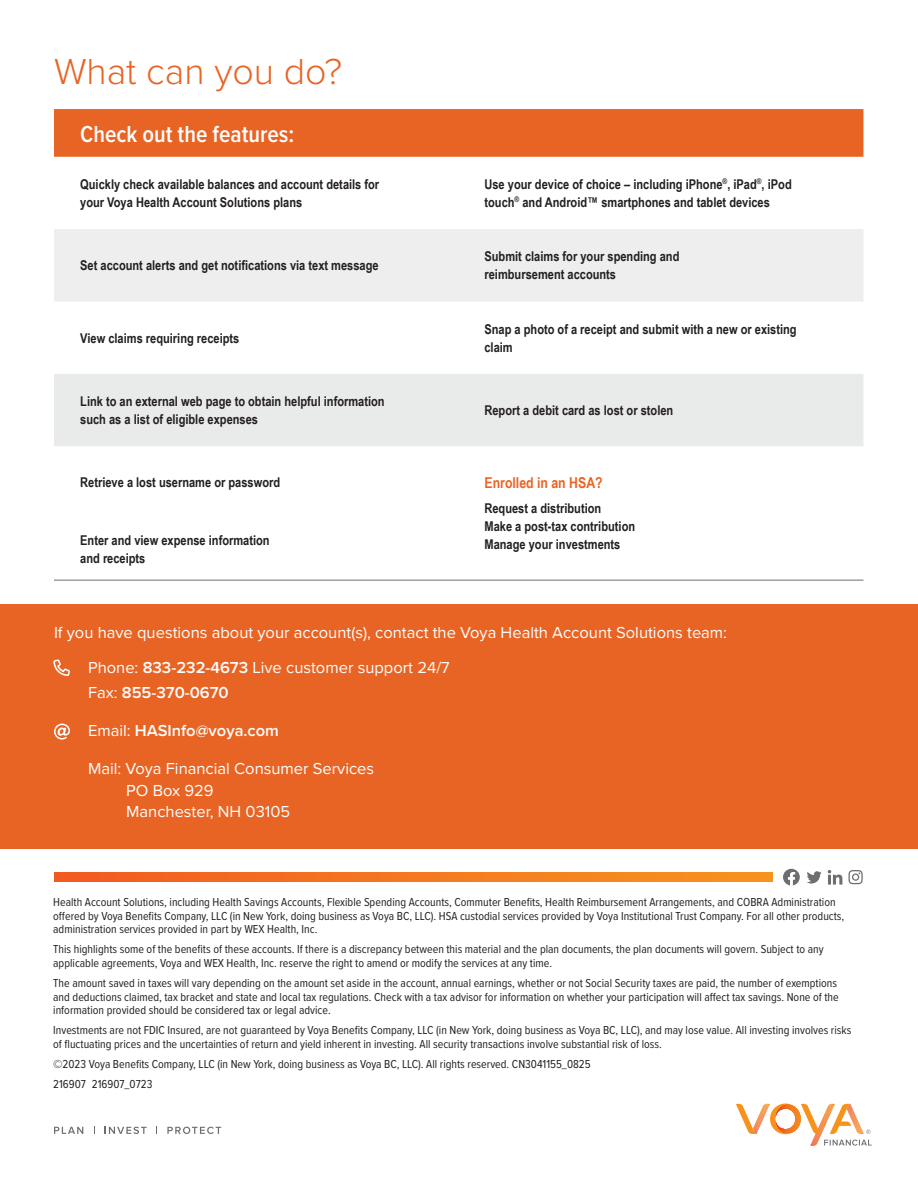
<style>
.page{position:relative;width:918px;height:1188px;background:#fff}
.page>*{position:absolute;margin:0;border:0;box-sizing:border-box;transform-origin:0 0}
.t1{font:300 37.5px "Proxima Nova";color:#e86424}
.t2{font:600 24px "Proxima Nova Cond";color:#fff}
.Paragraph{font:16.5px "Proxima Nova";color:#fff}
.Paragraph-2{font:600 16.5px "Proxima Nova";color:#fff}
.Table{font:700 15px "Arial Narrow";color:#e86424}
.Table-2{font:700 13.5px/18px "Arial Narrow";color:#231f20}
.Disclosure{font:12px/13.5px "Proxima Nova Cond";color:#231f20}
.s1{font-weight:600}
.s2{font-weight:400}
</style>
<div class="page">
<svg style="left:736px;top:1103px;width:136px;height:43px"></svg>
<svg style="left:54px;top:1127px;width:29px;height:7px"></svg>
<svg style="left:105px;top:1127px;width:42px;height:7px"></svg>
<svg style="left:167px;top:1127px;width:54px;height:7px"></svg>
<div style="left:54px;top:109px;width:809px;height:48px;background:#e86424"></div>
<div style="left:54px;top:229px;width:809px;height:72px;background:#eeeeef"></div>
<div style="left:54px;top:374px;width:809px;height:72px;background:#e9eaea"></div>
<hr style="left:458px;top:580px;width:405px;height:1px;background:#6c6d70">
<hr style="left:54px;top:580px;width:404px;height:1px;background:#6c6d70">
<div style="left:0;top:604px;width:918px;height:244px;background:#e86424"></div>
<svg style="left:54px;top:873px;width:718px;height:9px;background:#f47720"></svg>
<svg style="left:807px;top:871px;width:15px;height:13px"></svg>
<svg style="left:783px;top:869px;width:17px;height:17px"></svg>
<svg style="left:828px;top:870px;width:14px;height:15px"></svg>
<svg style="left:849px;top:870px;width:14px;height:14px"></svg>
<svg style="left:54px;top:724px;width:16px;height:16px"></svg>
<svg style="left:53px;top:659px;width:17px;height:17px"></svg>
<p class="t1" style="left:54px;top:43px;width:290px">What can you do?</p>
<p class="t2" style="left:80px;top:117px;width:216px">Check out the features:</p>
<p class="Table-2" style="left:80px;top:174px;width:301px">Quickly check available balances and account details for your Voya Health Account Solutions plans</p>
<p class="Table-2" style="left:484px;top:174px;width:309px">Use your device of choice – including iPhone<sup>®</sup>, iPad<sup>®</sup>, iPod touch<sup>®</sup> and Android™ smartphones and tablet devices</p>
<p class="Table-2" style="left:80px;top:256px;width:300px">Set account alerts and get notifications via text message</p>
<p class="Table-2" style="left:484px;top:247px;width:197px">Submit claims for your spending and reimbursement accounts</p>
<p class="Table-2" style="left:80px;top:328px;width:161px">View claims requiring receipts</p>
<p class="Table-2" style="left:484px;top:319px;width:314px">Snap a photo of a receipt and submit with a new or existing claim</p>
<p class="Table-2" style="left:80px;top:392px;width:306px">Link to an external web page to obtain helpful information such as a list of eligible expenses</p>
<p class="Table-2" style="left:484px;top:401px;width:190px">Report a debit card as lost or stolen</p>
<p class="Table-2" style="left:80px;top:473px;width:201px">Retrieve a lost username or password</p>
<p class="Table" style="left:484px;top:472px;width:120px">Enrolled in an HSA?</p>
<p class="Table-2" style="left:484px;top:499px;width:152px">Request a distribution<br>Make a post-tax contribution<br>Manage your investments</p>
<p class="Table-2" style="left:80px;top:531px;width:191px">Enter and view expense information and receipts</p>
<p class="Paragraph" style="left:54px;top:621px;width:675px">If you have questions about your account(s), contact the Voya Health Account Solutions team:</p>
<p class="Paragraph" style="left:88px;top:655px;width:363px">Phone: <span class="s1">833-232-4673</span> Live customer support 24/7</p>
<p class="Paragraph-2" style="left:88px;top:680px;width:142px"><span class="s2">Fax:</span> 855-370-0670</p>
<p class="Paragraph-2" style="left:88px;top:718px;width:192px"><span class="s2">Email:</span> HASInfo@voya.com</p>
<p class="Paragraph" style="left:88px;top:756px;width:288px">Mail: Voya Financial Consumer Services</p>
<p class="Paragraph" style="left:126px;top:779px;width:89px">PO Box 929</p>
<p class="Paragraph" style="left:126px;top:800px;width:166px">Manchester, NH 03105</p>
<p class="Disclosure" style="left:53px;top:895px;width:793px">Health Account Solutions, including Health Savings Accounts, Flexible Spending Accounts, Commuter Benefits, Health Reimbursement Arrangements, and COBRA Administration offered by Voya Benefits Company, LLC (in New York, doing business as Voya BC, LLC). HSA custodial services provided by Voya Institutional Trust Company. For all other products, administration services provided in part by WEX Health, Inc.</p>
<p class="Disclosure" style="left:53px;top:942px;width:772px">This highlights some of the benefits of these accounts. If there is a discrepancy between this material and the plan documents, the plan documents will govern. Subject to any applicable agreements, Voya and WEX Health, Inc. reserve the right to amend or modify the services at any time.</p>
<p class="Disclosure" style="left:53px;top:976px;width:787px">The amount saved in taxes will vary depending on the amount set aside in the account, annual earnings, whether or not Social Security taxes are paid, the number of exemptions and deductions claimed, tax bracket and state and local tax regulations. Check with a tax advisor for information on whether your participation will affect tax savings. None of the information provided should be considered tax or legal advice.</p>
<p class="Disclosure" style="left:53px;top:1023px;width:800px">Investments are not FDIC Insured, are not guaranteed by Voya Benefits Company, LLC (in New York, doing business as Voya BC, LLC), and may lose value. All investing involves risks of fluctuating prices and the uncertainties of return and yield inherent in investing. All security transactions involve substantial risk of loss.</p>
<p class="Disclosure" style="left:53px;top:1057px;width:539px">©2023 Voya Benefits Company, LLC (in New York, doing business as Voya BC, LLC). All rights reserved. CN3041155_0825</p>
<p class="Disclosure" style="left:53px;top:1077px;width:101px">216907 216907_0723</p>
</div>
